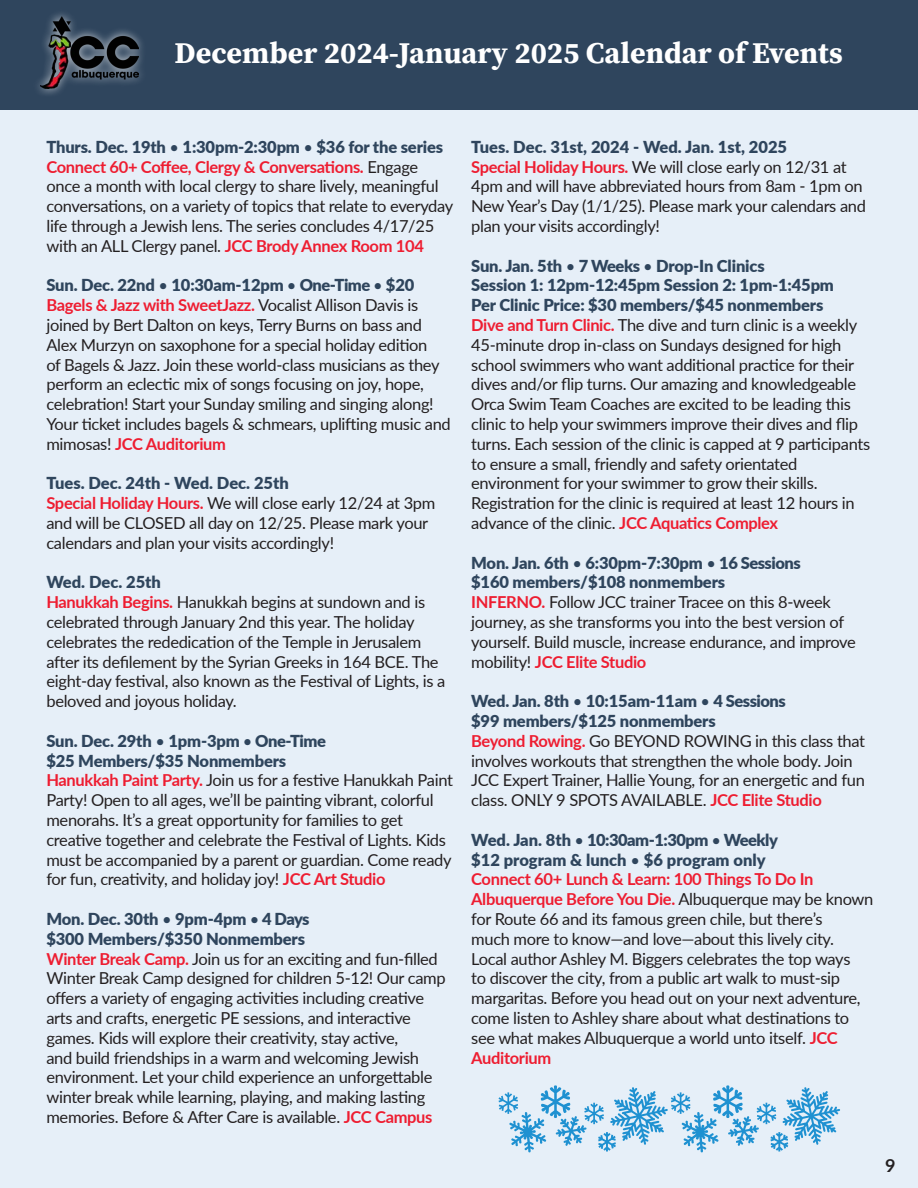
<style>
.page{position:relative;width:918px;height:1188px;background:#e6eff8}
.page>*{position:absolute;margin:0;border:0;box-sizing:border-box;transform-origin:0 0}
.t1{font:700 30px "Source Serif Pro";color:#fff}
.t2{font:700 18px "Lato";color:#231f20}
.t3{font:16.5px/19.8px "Lato";letter-spacing:-.02em;color:#231f20}
.t4{font:900 16.5px "Lato";letter-spacing:-.01em;color:#2f455d}
.t5{font:900 16.5px "Lato";letter-spacing:-.03em;color:#2f455d}
.s1{font-weight:900;color:#2f455d}
.s2{color:#2f455d}
.s3{font-weight:700;color:#ee1d31}
.s4{font-weight:400}
</style>
<div class="page">
<div style="left:0;top:0;width:918px;height:109px;background:#2f455d"></div>
<div style="left:31px;top:8px;width:116px;height:90px;background:#fff;opacity:.75"></div>
<img style="left:40px;top:16px;width:98px;height:72px">
<svg style="left:498px;top:1085px;width:342px;height:68px"></svg>
<p class="t1" style="left:175px;top:33px;width:670px">December 2024-January 2025 Calendar of Events</p>
<p class="t3" style="left:46px;top:136px;width:408px"><span class="s1">Thurs. Dec. 19th</span> <span class="s2">•</span> <span class="s1">1:30pm-2:30pm</span> <span class="s2">•</span> <span class="s1">$36 for the series </span><span class="s3">Connect 60+ Coffee, Clergy &amp; Conversations.</span> Engage once a month with local clergy to share lively, meaningful conversations, on a variety of topics that relate to everyday life through a Jewish lens. The series concludes 4/17/25 with an ALL Clergy panel. <span class="s3">JCC Brody Annex Room 104</span></p>
<p class="t4" style="left:46px;top:273px;width:369px">Sun. Dec. 22nd <span class="s4">•</span> 10:30am-12pm <span class="s4">•</span> One-Time <span class="s4">•</span> $20</p>
<p class="t3" style="left:46px;top:295px;width:406px"><span class="s3">Bagels &amp; Jazz with SweetJazz.</span> Vocalist Allison Davis is joined by Bert Dalton on keys, Terry Burns on bass and Alex Murzyn on saxophone for a special holiday edition<br>of Bagels &amp; Jazz. Join these world-class musicians as they perform an eclectic mix of songs focusing on joy, hope, celebration! Start your Sunday smiling and singing along!<br>Your ticket includes bagels &amp; schmears, uplifting music and mimosas! <span class="s3">JCC Auditorium</span></p>
<p class="t4" style="left:46px;top:471px;width:244px">Tues. Dec. 24th - Wed. Dec. 25th</p>
<p class="t3" style="left:46px;top:493px;width:391px"><span class="s3">Special Holiday Hours.</span> We will close early 12/24 at 3pm and will be CLOSED all day on 12/25. Please mark your calendars and plan your visits accordingly!</p>
<p class="t4" style="left:46px;top:570px;width:116px">Wed. Dec. 25th</p>
<p class="t3" style="left:46px;top:592px;width:400px"><span class="s3">Hanukkah Begins.</span> Hanukkah begins at sundown and is celebrated through January 2nd this year. The holiday celebrates the rededication of the Temple in Jerusalem after its defilement by the Syrian Greeks in 164 BCE. The eight-day festival, also known as the Festival of Lights, is a beloved and joyous holiday.</p>
<p class="t4" style="left:46px;top:728px;width:281px">Sun. Dec. 29th <span class="s4">•</span> 1pm-3pm <span class="s4">•</span> One-Time</p>
<p class="t4" style="left:46px;top:748px;width:241px">$25 Members/$35 Nonmembers</p>
<p class="t3" style="left:46px;top:770px;width:408px"><span class="s3">Hanukkah Paint Party.</span> Join us for a festive Hanukkah Paint Party! Open to all ages, we’ll be painting vibrant, colorful menorahs. It’s a great opportunity for families to get creative together and celebrate the Festival of Lights. Kids must be accompanied by a parent or guardian. Come ready for fun, creativity, and holiday joy! <span class="s3">JCC Art Studio</span></p>
<p class="t4" style="left:46px;top:906px;width:265px">Mon. Dec. 30th <span class="s4">•</span> 9pm-4pm <span class="s4">•</span> 4 Days</p>
<p class="t4" style="left:46px;top:926px;width:260px">$300 Members/$350 Nonmembers</p>
<p class="t3" style="left:46px;top:948px;width:401px"><span class="s3">Winter Break Camp.</span> Join us for an exciting and fun-filled Winter Break Camp designed for children 5-12! Our camp offers a variety of engaging activities including creative arts and crafts, energetic PE sessions, and interactive games. Kids will explore their creativity, stay active,<br>and build friendships in a warm and welcoming Jewish environment. Let your child experience an unforgettable winter break while learning, playing, and making lasting memories. Before &amp; After Care is available. <span class="s3">JCC Campus</span></p>
<p class="t4" style="left:471px;top:134px;width:317px">Tues. Dec. 31st, 2024 - Wed. Jan. 1st, 2025</p>
<p class="t3" style="left:471px;top:156px;width:396px"><span class="s3">Special Holiday Hours.</span> We will close early on 12/31 at 4pm and will have abbreviated hours from 8am - 1pm on New Year’s Day (1/1/25). Please mark your calendars and plan your visits accordingly!</p>
<p class="t4" style="left:471px;top:253px;width:295px">Sun. Jan. 5th <span class="s4">•</span> 7 Weeks <span class="s4">•</span> Drop-In Clinics</p>
<p class="t4" style="left:471px;top:273px;width:364px">Session 1: 12pm-12:45pm Session 2: 1pm-1:45pm</p>
<p class="t4" style="left:471px;top:293px;width:354px">Per Clinic Price: $30 members/$45 nonmembers</p>
<p class="t3" style="left:471px;top:314px;width:400px"><span class="s3">Dive and Turn Clinic.</span> The dive and turn clinic is a weekly 45-minute drop in-class on Sundays designed for high school swimmers who want additional practice for their dives and/or flip turns. Our amazing and knowledgeable Orca Swim Team Coaches are excited to be leading this clinic to help your swimmers improve their dives and flip turns. Each session of the clinic is capped at 9 participants to ensure a small, friendly and safety orientated environment for your swimmer to grow their skills.<br>Registration for the clinic is required at least 12 hours in advance of the clinic. <span class="s3">JCC Aquatics Complex</span></p>
<p class="t4" style="left:471px;top:550px;width:331px">Mon. Jan. 6th <span class="s4">•</span> 6:30pm-7:30pm <span class="s4">•</span> 16 Sessions</p>
<p class="t4" style="left:471px;top:570px;width:255px">$160 members/$108 nonmembers</p>
<p class="t3" style="left:471px;top:592px;width:386px"><span class="s3">INFERNO.</span> Follow JCC trainer Tracee on this 8-week journey, as she transforms you into the best version of yourself. Build muscle, increase endurance, and improve mobility! <span class="s3">JCC Elite Studio</span></p>
<p class="t4" style="left:471px;top:689px;width:316px">Wed. Jan. 8th <span class="s4">•</span> 10:15am-11am <span class="s4">•</span> 4 Sessions</p>
<p class="t4" style="left:471px;top:708px;width:246px">$99 members/$125 nonmembers</p>
<p class="t3" style="left:471px;top:730px;width:395px"><span class="s3">Beyond Rowing.</span> Go BEYOND ROWING in this class that involves workouts that strengthen the whole body. Join JCC Expert Trainer, Hallie Young, for an energetic and fun class. ONLY 9 SPOTS AVAILABLE. <span class="s3">JCC Elite Studio</span></p>
<p class="t5" style="left:471px;top:827px;width:308px">Wed. Jan. 8th <span class="s4">•</span> 10:30am-1:30pm <span class="s4">•</span> Weekly</p>
<p class="t4" style="left:471px;top:847px;width:296px">$12 program &amp; lunch <span class="s4">•</span> $6 program only</p>
<p class="t3" style="left:471px;top:869px;width:404px"><span class="s3">Connect 60+ Lunch &amp; Learn: 100 Things To Do In Albuquerque Before You Die.</span> Albuquerque may be known for Route 66 and its famous green chile, but there’s<br>much more to know—and love—about this lively city.<br>Local author Ashley M. Biggers celebrates the top ways<br>to discover the city, from a public art walk to must-sip margaritas. Before you head out on your next adventure, come listen to Ashley share about what destinations to see what makes Albuquerque a world unto itself. <span class="s3">JCC Auditorium</span></p>
<p class="t2" style="left:885px;top:1152px;width:12px">9</p>
</div>
